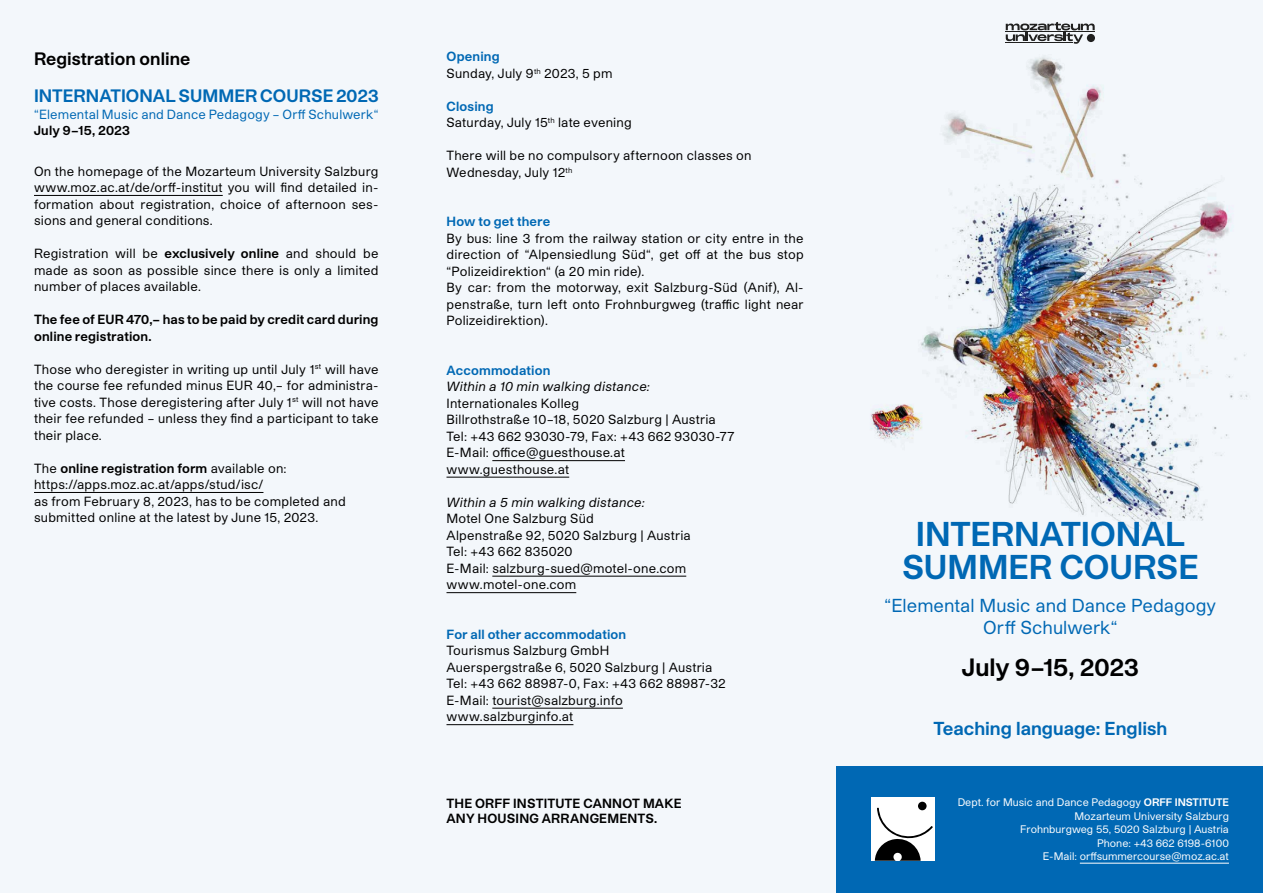
<style>
.page{position:relative;width:1263px;height:893px;background:#f3f7fb}
.page>*{position:absolute;margin:0;border:0;box-sizing:border-box;transform-origin:0 0}
.t1{font:700 33px "Studio Pro";color:#0068b4}
.t2{font:700 24px "Studio Pro";color:#000}
.t3{font:18px "Studio Pro";color:#0068b4}
.t4{font:700 18px "Studio Pro";color:#0068b4}
.t5{font:700 17.25px "Studio Pro";letter-spacing:.005em;color:#0068b4}
.t6{font:700 17.25px "Studio Pro";letter-spacing:.005em;color:#000}
.t7{font:12.75px/16.5px "Studio Pro";letter-spacing:.015em;color:#000;text-align:justify}
.t8{font:700 12.75px/16.5px "Studio Pro";letter-spacing:.015em;color:#000}
.t9{font:700 12.75px "Studio Pro";letter-spacing:.015em;color:#0068b4}
.t10{font:italic 12.75px "Studio Pro";letter-spacing:.015em;color:#000}
.t11{font:12.75px "Studio Pro";letter-spacing:.01em;color:#0068b4}
.t12{font:10.5px "Studio Pro";color:#fff}
.s1{font-weight:700}
.s2{font-weight:400}
</style>
<div class="page">
<div style="left:837px;top:766px;width:426px;height:127px;background:#0068b4"></div>
<img style="left:870px;top:23px;width:378px;height:508px">
<hr style="left:1080px;top:863px;width:149px;height:1px;background:#fff">
<div style="left:872px;top:798px;width:63px;height:63px;background:#fff"></div>
<svg style="left:875px;top:802px;width:58px;height:59px"></svg>
<hr style="left:34px;top:195px;width:189px;height:1px;background:#000">
<hr style="left:34px;top:492px;width:229px;height:1px;background:#000">
<hr style="left:492px;top:460px;width:133px;height:1px;background:#000">
<hr style="left:446px;top:477px;width:123px;height:1px;background:#000">
<hr style="left:492px;top:576px;width:194px;height:1px;background:#000">
<hr style="left:446px;top:592px;width:130px;height:1px;background:#000">
<hr style="left:492px;top:708px;width:131px;height:1px;background:#000">
<hr style="left:446px;top:724px;width:127px;height:1px;background:#000">
<svg style="left:1006px;top:22px;width:89px;height:22px"></svg>
<p class="t6" style="left:34px;top:47px;width:158px">Registration online</p>
<p class="t5" style="left:34px;top:84px;width:346px">INTERNATIONAL SUMMER COURSE 2023</p>
<p class="t11" style="left:34px;top:106px;width:346px">“Elemental Music and Dance Pedagogy – Orff Schulwerk“</p>
<p class="t8" style="left:34px;top:122px;width:97px">July 9–15, 2023</p>
<p class="t7" style="left:34px;top:162px;width:346px">On the homepage of the Mozarteum University Salzburg www.moz.ac.at/de/orff-institut you will find detailed in&shy;formation about registration, choice of afternoon ses&shy;sions and general conditions.</p>
<p class="t7" style="left:34px;top:245px;width:346px">Registration will be <span class="s1">exclusively online</span> and should be made as soon as possible since there is only a limited number of places available.</p>
<p class="t8" style="left:34px;top:311px;width:346px">The fee of EUR 470,– has to be paid by credit card during online registration.</p>
<p class="t7" style="left:34px;top:360px;width:346px">Those who deregister in writing up until July 1<sup>st</sup> will have the course fee refunded minus EUR 40,– for administra&shy;tive costs. Those deregistering after July 1<sup>st</sup> will not have their fee refunded – unless they find a participant to take their place.</p>
<p class="t8" style="left:34px;top:459px;width:254px"><span class="s2">The</span> online registration form <span class="s2">available on:</span></p>
<p class="t7" style="left:34px;top:476px;width:231px">https://apps.moz.ac.at/apps/stud/isc/</p>
<p class="t7" style="left:34px;top:492px;width:313px">as from February 8, 2023, has to be completed and</p>
<p class="t7" style="left:34px;top:509px;width:286px">submitted online at the latest by June 15, 2023.</p>
<p class="t9" style="left:446px;top:48px;width:55px">Opening</p>
<p class="t7" style="left:446px;top:65px;width:168px">Sunday, July 9<sup>th</sup> 2023, 5 pm</p>
<p class="t9" style="left:446px;top:97px;width:49px">Closing</p>
<p class="t7" style="left:446px;top:114px;width:187px">Saturday, July 15<sup>th</sup> late evening</p>
<p class="t7" style="left:446px;top:147px;width:306px">There will be no compulsory afternoon classes on<br>Wednesday, July 12<sup>th</sup></p>
<p class="t9" style="left:446px;top:213px;width:105px">How to get there</p>
<p class="t7" style="left:446px;top:230px;width:359px">By bus: line 3 from the railway station or city entre in the direction of “Alpensiedlung Süd“, get off at the bus stop “Polizeidirektion“ (a 20 min ride).</p>
<p class="t7" style="left:446px;top:279px;width:359px">By car: from the motorway, exit Salzburg-Süd (Anif), Al&shy;penstraße, turn left onto Frohnburgweg (traffic light near Polizeidirektion).</p>
<p class="t9" style="left:446px;top:361px;width:105px">Accommodation</p>
<p class="t10" style="left:446px;top:379px;width:205px">Within a 10 min walking distance:</p>
<p class="t7" style="left:446px;top:395px;width:134px">Internationales Kolleg</p>
<p class="t7" style="left:446px;top:411px;width:271px">Billrothstraße 10–18, 5020 Salzburg | Austria</p>
<p class="t7" style="left:446px;top:428px;width:289px">Tel: +43 662 93030-79, Fax: +43 662 93030-77</p>
<p class="t7" style="left:446px;top:444px;width:180px">E-Mail: office@guesthouse.at</p>
<p class="t7" style="left:446px;top:461px;width:124px">www.guesthouse.at</p>
<p class="t10" style="left:446px;top:494px;width:200px">Within a 5 min walking distance:</p>
<p class="t7" style="left:446px;top:510px;width:149px">Motel One Salzburg Süd</p>
<p class="t7" style="left:446px;top:527px;width:246px">Alpenstraße 92, 5020 Salzburg | Austria</p>
<p class="t7" style="left:446px;top:543px;width:128px">Tel: +43 662 835020</p>
<p class="t7" style="left:446px;top:560px;width:241px">E-Mail: salzburg-sued@motel-one.com</p>
<p class="t7" style="left:446px;top:576px;width:131px">www.motel-one.com</p>
<p class="t9" style="left:446px;top:625px;width:181px">For all other accommodation</p>
<p class="t7" style="left:446px;top:642px;width:164px">Tourismus Salzburg GmbH</p>
<p class="t7" style="left:446px;top:659px;width:267px">Auerspergstraße 6, 5020 Salzburg | Austria</p>
<p class="t7" style="left:446px;top:675px;width:281px">Tel: +43 662 88987-0, Fax: +43 662 88987-32</p>
<p class="t7" style="left:446px;top:692px;width:178px">E-Mail: tourist@salzburg.info</p>
<p class="t7" style="left:446px;top:708px;width:128px">www.salzburginfo.at</p>
<p class="t8" style="left:446px;top:794px;width:237px">THE ORFF INSTITUTE CANNOT MAKE</p>
<p class="t8" style="left:446px;top:810px;width:212px">ANY HOUSING ARRANGEMENTS.</p>
<p class="t1" style="left:916px;top:511px;width:271px">INTERNATIONAL</p>
<p class="t1" style="left:902px;top:544px;width:298px">SUMMER COURSE</p>
<p class="t3" style="left:885px;top:594px;width:333px">“Elemental Music and Dance Pedagogy</p>
<p class="t3" style="left:983px;top:616px;width:136px">Orff Schulwerk“</p>
<p class="t2" style="left:962px;top:651px;width:178px">July 9–15, 2023</p>
<p class="t4" style="left:933px;top:716px;width:236px">Teaching language: English</p>
<p class="t12" style="left:958px;top:796px;width:273px">Dept. for Music and Dance Pedagogy <span class="s1">ORFF INSTITUTE</span></p>
<p class="t12" style="left:1074px;top:809px;width:156px">Mozarteum University Salzburg</p>
<p class="t12" style="left:1020px;top:823px;width:210px">Frohnburgweg 55, 5020 Salzburg | Austria</p>
<p class="t12" style="left:1097px;top:836px;width:133px">Phone: +43 662 6198-6100</p>
<p class="t12" style="left:1043px;top:850px;width:188px">E-Mail: orffsummercourse@moz.ac.at</p>
</div>
